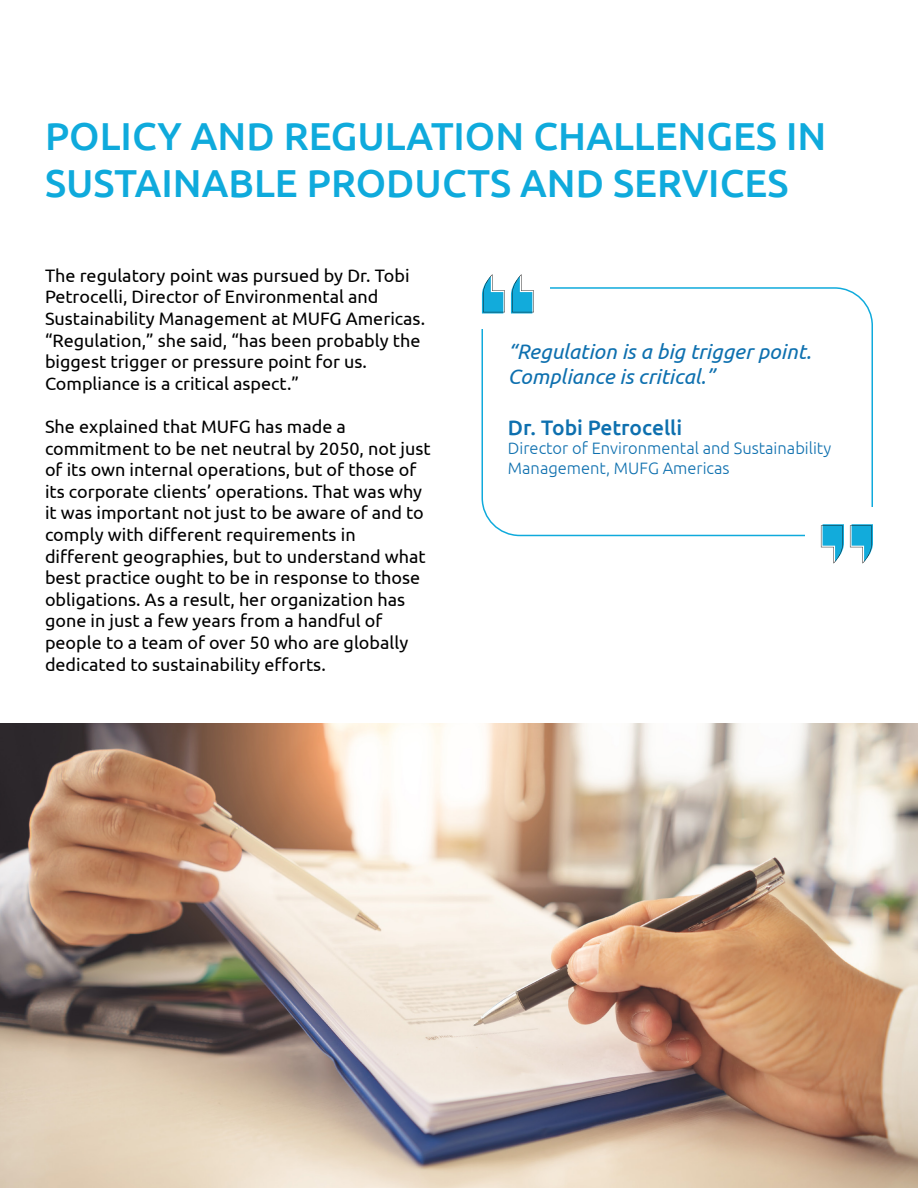
<style>
.page{position:relative;width:918px;height:1188px;background:#fff}
.page>*{position:absolute;margin:0;border:0;box-sizing:border-box;transform-origin:0 0}
.t1{font:500 39px/46.8px "Ubuntu";color:#0faadc}
.t2{font:italic 21px/25.2px "Ubuntu";color:#0e70af}
.t3{font:500 21px "Ubuntu";color:#0e70af}
.t4{font:18px/21.6px "Ubuntu";color:#000}
.t5{font:300 16.5px/19.8px "Ubuntu";color:#0e70af}
</style>
<div class="page">
<svg style="left:481px;top:287px;width:392px;height:250px"></svg>
<div style="left:465px;top:277px;width:33px;height:52px;background:#fff"></div>
<div style="left:472px;top:268px;width:78px;height:39px;background:#fff"></div>
<svg style="left:511px;top:274px;width:23px;height:39px"></svg>
<svg style="left:482px;top:274px;width:23px;height:39px"></svg>
<div style="left:805px;top:516px;width:78px;height:52px;background:#fff"></div>
<div style="left:834px;top:507px;width:78px;height:52px;background:#fff"></div>
<svg style="left:821px;top:524px;width:23px;height:40px"></svg>
<svg style="left:850px;top:524px;width:23px;height:40px"></svg>
<img style="left:0;top:723px;width:918px;height:465px">
<p class="t1" style="left:45px;top:112px;width:783px">POLICY AND REGULATION CHALLENGES IN<br>SUSTAINABLE PRODUCTS AND SERVICES</p>
<p class="t4" style="left:45px;top:264px;width:366px">The regulatory point was pursued by Dr. Tobi<br>Petrocelli, Director of Environmental and</p>
<p class="t4" style="left:45px;top:307px;width:382px">Sustainability Management at MUFG Americas. “Regulation,” she said, “has been probably the biggest trigger or pressure point for us.</p>
<p class="t4" style="left:45px;top:372px;width:256px">Compliance is a critical aspect.”</p>
<p class="t4" style="left:45px;top:415px;width:302px">She explained that MUFG has made a</p>
<p class="t4" style="left:45px;top:437px;width:387px">commitment to be net neutral by 2050, not just of its own internal operations, but of those of its corporate clients’ operations. That was why it was important not just to be aware of and to comply with different requirements in</p>
<p class="t4" style="left:45px;top:545px;width:382px">different geographies, but to understand what best practice ought to be in response to those obligations. As a result, her organization has gone in just a few years from a handful of</p>
<p class="t4" style="left:45px;top:631px;width:365px">people to a team of over 50 who are globally dedicated to sustainability efforts.</p>
<p class="t2" style="left:508px;top:338px;width:305px">“Regulation is a big trigger point.<br>Compliance is critical.”</p>
<p class="t3" style="left:508px;top:414px;width:176px">Dr. Tobi Petrocelli</p>
<p class="t5" style="left:508px;top:438px;width:325px">Director of Environmental and Sustainability<br>Management, MUFG Americas</p>
</div>
